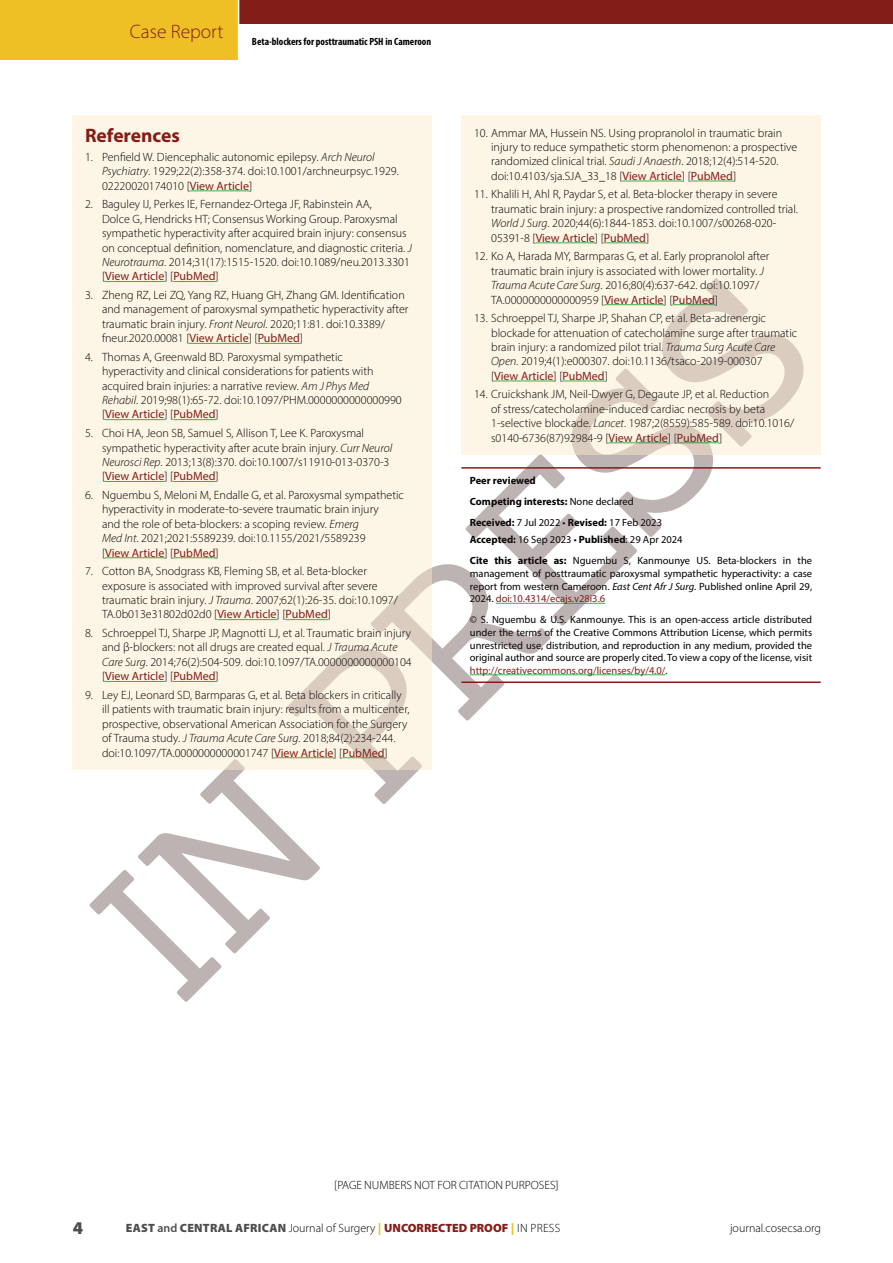
<style>
.page{position:relative;width:893px;height:1263px;background:#fff}
.page>*{position:absolute;margin:0;border:0;box-sizing:border-box;transform-origin:0 0}
.t1{font:300 19.5px "Myriad Pro";color:#831d18}
.ECAJS_Heading_1{font:700 19.5px "Myriad Pro";color:#831d18}
.t2{font:900 18px "Myriad Pro";color:#4d4d4f}
.ECAJS_References{font:300 12px/14.4px "Myriad Pro";color:#000}
.t3{font:10.5px/12.6px "Myriad Pro";color:#000;text-align:justify}
.t4{font:700 10.5px "Myriad Pro";color:#000}
.t5{font:700 condensed 10.5px "Myriad Pro";color:#000}
.s1{font-style:italic}
.s2{font-weight:400;color:#831d18}
.s3{font-weight:400}
.s4{font-weight:700}
.s5{color:#831d18}
.s6{font-weight:900;color:#4d4d4f}
.s7{font-weight:600;color:#4d4d4f}
.s8{font-weight:900;color:#efc026}
.s9{font-weight:900;color:#831d18}
</style>
<div class="page">
<div style="left:239px;top:0;width:654px;height:23px;background:#831d18"></div>
<div style="left:0;top:0;width:238px;height:60px;background:#efc026"></div>
<div style="left:72px;top:115px;width:360px;height:654px;background:#fdf5e5"></div>
<hr style="left:190px;top:191px;width:59px;height:1px;background:#41ad49">
<hr style="left:461px;top:467px;width:360px;height:2px;background:#831d18">
<hr style="left:461px;top:681px;width:360px;height:2px;background:#831d18">
<div style="left:461px;top:115px;width:360px;height:339px;background:#fdf5e5"></div>
<hr style="left:623px;top:181px;width:59px;height:1px;background:#41ad49">
<hr style="left:691px;top:181px;width:42px;height:1px;background:#41ad49">
<hr style="left:536px;top:243px;width:59px;height:1px;background:#41ad49">
<hr style="left:604px;top:243px;width:42px;height:1px;background:#41ad49">
<svg style="left:89px;top:278px;width:715px;height:724px"></svg>
<h1 class="t1" style="left:130px;top:20px;width:95px">Case Report</h1>
<p class="t5" style="left:252px;top:35px;width:181px">Beta-blockers for posttraumatic PSH in Cameroon</p>
<p class="ECAJS_Heading_1" style="left:85px;top:123px;width:96px">References</p>
<p class="ECAJS_References" style="left:102px;top:150px;width:298px;text-indent:-17px">1. Penfield W. Diencephalic autonomic epilepsy. <span class="s1">Arch Neurol<br>Psychiatry</span>. 1929;22(2):358-374. doi:10.1001/archneurpsyc.1929.<br>02220020174010 [<span class="s2">View Article</span>]</p>
<p class="ECAJS_References" style="left:102px;top:197px;width:311px;text-indent:-17px">2. Baguley IJ, Perkes IE, Fernandez-Ortega JF, Rabinstein AA,<br>Dolce G, Hendricks HT; Consensus Working Group. Paroxysmal sympathetic hyperactivity after acquired brain injury: consensus on conceptual definition, nomenclature, and diagnostic criteria. <span class="s1">J Neurotrauma</span>. 2014;31(17):1515-1520. doi:10.1089/neu.2013.3301 [<span class="s2">View Article</span>] [<span class="s2">PubMed</span>]</p>
<p class="ECAJS_References" style="left:102px;top:288px;width:308px;text-indent:-17px">3. Zheng RZ, Lei ZQ, Yang RZ, Huang GH, Zhang GM. Identification and management of paroxysmal sympathetic hyperactivity after traumatic brain injury. <span class="s1">Front Neurol</span>. 2020;11:81. doi:10.3389/ fneur.2020.00081 [<span class="s2">View Article</span>] [<span class="s2">PubMed</span>]</p>
<p class="ECAJS_References" style="left:102px;top:349px;width:301px;text-indent:-17px">4. Thomas A, Greenwald BD. Paroxysmal sympathetic hyperactivity and clinical considerations for patients with acquired brain injuries: a narrative review. <span class="s1">Am J Phys Med Rehabil</span>. 2019;98(1):65-72. doi:10.1097/PHM.0000000000000990 [<span class="s2">View Article</span>] [<span class="s2">PubMed</span>]</p>
<p class="ECAJS_References" style="left:102px;top:426px;width:292px;text-indent:-17px">5. Choi HA, Jeon SB, Samuel S, Allison T, Lee K. Paroxysmal sympathetic hyperactivity after acute brain injury. <span class="s1">Curr Neurol Neurosci Rep</span>. 2013;13(8):370. doi:10.1007/s11910-013-0370-3 [<span class="s2">View Article</span>] [<span class="s2">PubMed</span>]</p>
<p class="ECAJS_References" style="left:102px;top:488px;width:303px;text-indent:-17px">6. Nguembu S, Meloni M, Endalle G, et al. Paroxysmal sympathetic hyperactivity in moderate-to-severe traumatic brain injury<br>and the role of beta-blockers: a scoping review. <span class="s1">Emerg<br>Med Int</span>. 2021;2021:5589239. doi:10.1155/2021/5589239<br>[<span class="s2">View Article</span>] [<span class="s2">PubMed</span>]</p>
<p class="ECAJS_References" style="left:102px;top:564px;width:297px;text-indent:-17px">7. Cotton BA, Snodgrass KB, Fleming SB, et al. Beta-blocker exposure is associated with improved survival after severe traumatic brain injury. <span class="s1">J Trauma</span>. 2007;62(1):26-35. doi:10.1097/ TA.0b013e31802d02d0 [<span class="s2">View Article</span>] [<span class="s2">PubMed</span>]</p>
<p class="ECAJS_References" style="left:102px;top:626px;width:311px;text-indent:-17px">8. Schroeppel TJ, Sharpe JP, Magnotti LJ, et al. Traumatic brain injury and β-blockers: not all drugs are created equal. <span class="s1">J Trauma Acute Care Surg</span>. 2014;76(2):504-509. doi:10.1097/TA.0000000000000104 [<span class="s2">View Article</span>] [<span class="s2">PubMed</span>]</p>
<p class="ECAJS_References" style="left:102px;top:688px;width:309px;text-indent:-17px">9. Ley EJ, Leonard SD, Barmparas G, et al. Beta blockers in critically ill patients with traumatic brain injury: results from a multicenter, prospective, observational American Association for the Surgery of Trauma study. <span class="s1">J Trauma Acute Care Surg</span>. 2018;84(2):234-244. doi:10.1097/TA.0000000000001747 [<span class="s2">View Article</span>] [<span class="s2">PubMed</span>]</p>
<p class="ECAJS_References" style="left:491px;top:125px;width:308px;text-indent:-17px">10. Ammar MA, Hussein NS. Using propranolol in traumatic brain injury to reduce sympathetic storm phenomenon: a prospective randomized clinical trial. <span class="s1">Saudi J Anaesth</span>. 2018;12(4):514-520. doi:10.4103/sja.SJA_33_18 [<span class="s2">View Article</span>] [<span class="s2">PubMed</span>]</p>
<p class="ECAJS_References" style="left:491px;top:187px;width:308px;text-indent:-17px">11. Khalili H, Ahl R, Paydar S, et al. Beta-blocker therapy in severe traumatic brain injury: a prospective randomized controlled trial.<br><span class="s1">World J Surg</span>. 2020;44(6):1844-1853. doi:10.1007/s00268-020- 05391-8 [<span class="s2">View Article</span>] [<span class="s2">PubMed</span>]</p>
<p class="ECAJS_References" style="left:491px;top:249px;width:280px;text-indent:-17px">12. Ko A, Harada MY, Barmparas G, et al. Early propranolol after traumatic brain injury is associated with lower mortality. <span class="s1">J Trauma Acute Care Surg</span>. 2016;80(4):637-642. doi:10.1097/ TA.0000000000000959 [<span class="s2">View Article</span>] [<span class="s2">PubMed</span>]</p>
<p class="ECAJS_References" style="left:491px;top:311px;width:308px;text-indent:-17px">13. Schroeppel TJ, Sharpe JP, Shahan CP, et al. Beta-adrenergic blockade for attenuation of catecholamine surge after traumatic brain injury: a randomized pilot trial. <span class="s1">Trauma Surg Acute Care Open</span>. 2019;4(1):e000307. doi:10.1136/tsaco-2019-000307<br>[<span class="s2">View Article</span>] [<span class="s2">PubMed</span>]</p>
<p class="ECAJS_References" style="left:491px;top:387px;width:305px;text-indent:-17px">14. Cruickshank JM, Neil-Dwyer G, Degaute JP, et al. Reduction<br>of stress/catecholamine-induced cardiac necrosis by beta 1-selective blockade. <span class="s1">Lancet</span>. 1987;2(8559):585-589. doi:10.1016/ s0140-6736(87)92984-9 [<span class="s2">View Article</span>] [<span class="s2">PubMed</span>]</p>
<p class="t4" style="left:470px;top:474px;width:67px">Peer reviewed</p>
<p class="t4" style="left:470px;top:495px;width:165px">Competing interests: <span class="s3">None declared</span></p>
<p class="t3" style="left:470px;top:516px;width:194px"><span class="s4">Received:</span> 7 Jul 2022 • <span class="s4">Revised:</span> 17 Feb 2023</p>
<p class="t3" style="left:470px;top:533px;width:214px"><span class="s4">Accepted:</span> 16 Sep 2023 • <span class="s4">Published</span>: 29 Apr 2024</p>
<p class="t3" style="left:470px;top:554px;width:344px"><span class="s4">Cite this article as:</span> Nguembu S, Kanmounye US. Beta-blockers in the management of posttraumatic paroxysmal sympathetic hyperactivity: a case report from western Cameroon. <span class="s1">East Cent Afr J Surg</span>. Published online April 29, 2024. <span class="s5">doi:10.4314/ecajs.v28i3.6</span></p>
<p class="t3" style="left:470px;top:613px;width:344px">© S. Nguembu &amp; U.S. Kanmounye. This is an open-access article distributed under the terms of the Creative Commons Attribution License, which permits unrestricted use, distribution, and reproduction in any medium, provided the original author and source are properly cited. To view a copy of the license, visit <span class="s5">http://creativecommons.org/licenses/by/4.0/</span>.</p>
<p class="ECAJS_References" style="left:334px;top:1177px;width:226px">[PAGE NUMBERS NOT FOR CITATION PURPOSES]</p>
<h2 class="t2" style="left:73px;top:1216px;width:12px">4</h2>
<p class="ECAJS_References" style="left:126px;top:1221px;width:436px"><span class="s6">EAST</span> <span class="s7">and</span> <span class="s6">CENTRAL AFRICAN</span> Journal of Surgery <span class="s8">|</span> <span class="s9">UNCORRECTED PROOF</span> <span class="s8">|</span> IN PRESS</p>
<p class="ECAJS_References" style="left:730px;top:1221px;width:93px">journal.cosecsa.org</p>
</div>
